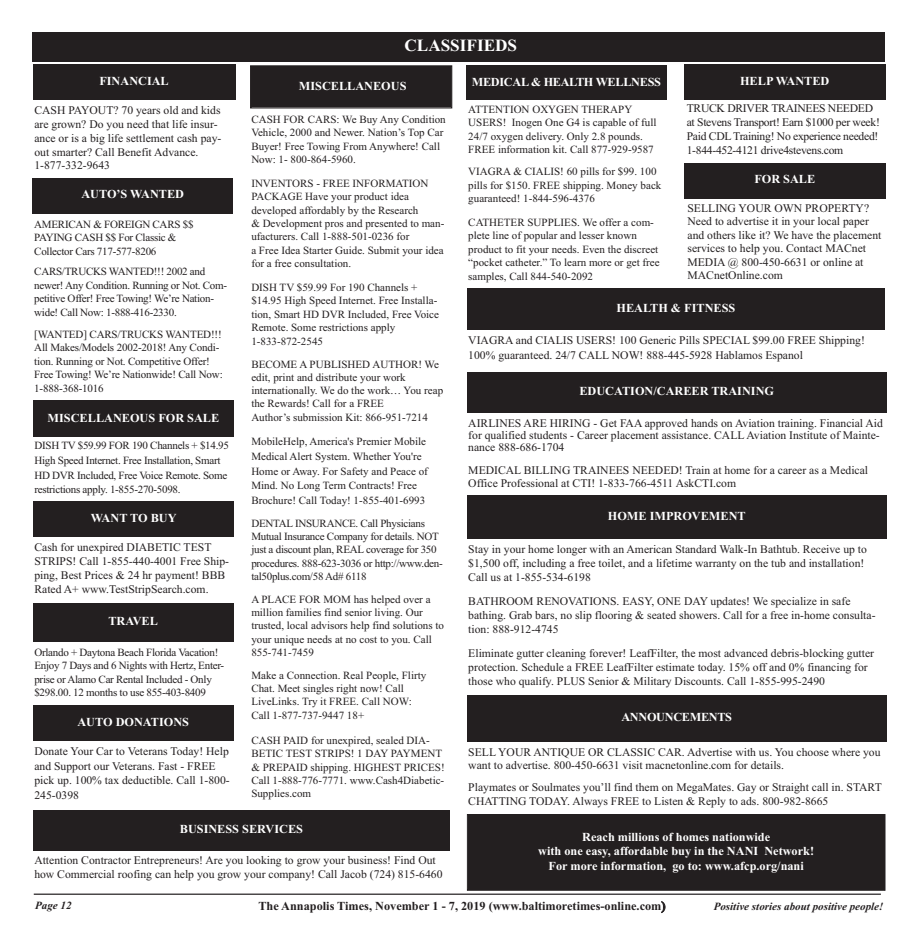
<style>
.page{position:relative;width:917px;height:947px;background:#fff}
.page>*{position:absolute;margin:0;border:0;box-sizing:border-box;transform-origin:0 0}
.t1{font:17.12px "Times New Roman PS Bold MT OTF";color:#fff}
.t2{font:12.25px/14.8px "Times New Roman PS Bold MT OTF";color:#fff;text-align:center}
.t3{font:700 12.25px "Times New Roman";color:#231f20}
.t4{font:12.25px "Times New Roman PS Bold MT OTF";letter-spacing:-.025em;color:#fff}
.t5{font:11.62px/14px "Times New Roman";color:#231f20}
.t6{font:11.62px/14px "Times New Roman";letter-spacing:-.025em;color:#231f20}
.t7{font:11px/13.5px "Times New Roman";color:#231f20}
.t8{font:11px/13.2px "Times New Roman";letter-spacing:-.025em;color:#231f20}
.t9{font:italic 700 11px "Times New Roman";color:#231f20}
.s1{font-family:"Times New Roman PS Bold MT OTF";font-weight:400}
</style>
<div class="page">
<div style="left:684px;top:64px;width:201px;height:36px;background:#231f20"></div>
<div style="left:251px;top:67px;width:200px;height:40px;background:#231f20"></div>
<div style="left:250px;top:65px;width:202px;height:43px;border:1px solid #231f20"></div>
<div style="left:32px;top:32px;width:852px;height:30px;background:#231f20"></div>
<div style="left:33px;top:501px;width:201px;height:36px;background:#231f20"></div>
<div style="left:467px;top:695px;width:419px;height:47px;background:#231f20"></div>
<div style="left:467px;top:372px;width:419px;height:41px;background:#231f20"></div>
<div style="left:467px;top:495px;width:419px;height:44px;background:#231f20"></div>
<div style="left:33px;top:603px;width:200px;height:39px;background:#231f20"></div>
<div style="left:33px;top:705px;width:200px;height:36px;background:#231f20"></div>
<hr style="left:34px;top:893px;width:846px;height:2px;background:#231f20">
<div style="left:466px;top:65px;width:200px;height:35px;background:#231f20"></div>
<div style="left:33px;top:810px;width:417px;height:40px;background:#231f20"></div>
<div style="left:684px;top:163px;width:201px;height:35px;background:#231f20"></div>
<div style="left:467px;top:289px;width:417px;height:41px;background:#231f20"></div>
<div style="left:32px;top:178px;width:201px;height:35px;background:#231f20"></div>
<div style="left:33px;top:64px;width:202px;height:36px;background:#231f20"></div>
<div style="left:33px;top:401px;width:201px;height:36px;background:#231f20"></div>
<div style="left:467px;top:815px;width:417px;height:75px;background:#231f20"></div>
<div style="left:467px;top:814px;width:418px;height:76px;border:1px solid #231f20"></div>
<p class="t2" style="left:99px;top:75px;width:71px">FINANCIAL</p>
<p class="t5" style="left:34px;top:104px;width:188px">CASH PAYOUT? 70 years old and kids are grown? Do you need that life insur&shy;ance or is a big life settlement cash pay&shy;out smarter? Call Benefit Advance.<br>1-877-332-9643</p>
<p class="t2" style="left:81px;top:188px;width:104px">AUTO’S WANTED</p>
<p class="t8" style="left:34px;top:218px;width:161px">AMERICAN &amp; FOREIGN CARS $$<br>PAYING CASH $$ For Classic &amp;<br>Collector Cars 717-577-8206</p>
<p class="t8" style="left:34px;top:266px;width:194px">CARS/TRUCKS WANTED!!! 2002 and newer! Any Condition. Running or Not. Com&shy;petitive Offer! Free Towing! We’re Nation&shy;wide! Call Now: 1-888-416-2330.</p>
<p class="t7" style="left:34px;top:328px;width:190px">[WANTED] CARS/TRUCKS WANTED!!!<br>All Makes/Models 2002-2018! Any Condi&shy;tion. Running or Not. Competitive Offer!<br>Free Towing! We’re Nationwide! Call Now:<br>1-888-368-1016</p>
<p class="t2" style="left:48px;top:411px;width:173px">MISCELLANEOUS FOR SALE</p>
<p class="t8" style="left:34px;top:439px;width:196px;line-height:14.8px">DISH TV $59.99 FOR 190 Channels + $14.95<br>High Speed Internet. Free Installation, Smart HD DVR Included, Free Voice Remote. Some restrictions apply. 1-855-270-5098.</p>
<p class="t2" style="left:91px;top:512px;width:87px">WANT TO BUY</p>
<p class="t5" style="left:34px;top:541px;width:196px">Cash for unexpired DIABETIC TEST STRIPS! Call 1-855-440-4001 Free Ship&shy;ping, Best Prices &amp; 24 hr payment! BBB Rated A+ www.TestStripSearch.com.</p>
<p class="t2" style="left:108px;top:615px;width:51px">TRAVEL</p>
<p class="t8" style="left:34px;top:647px;width:191px">Orlando + Daytona Beach Florida Vacation!<br>Enjoy 7 Days and 6 Nights with Hertz, Enter&shy;prise or Alamo Car Rental Included - Only $298.00. 12 months to use 855-403-8409</p>
<p class="t2" style="left:77px;top:716px;width:113px">AUTO DONATIONS</p>
<p class="t5" style="left:34px;top:745px;width:197px;line-height:14.8px">Donate Your Car to Veterans Today! Help and Support our Veterans. Fast - FREE pick up. 100% tax deductible. Call 1-800-<br>245-0398</p>
<p class="t1" style="left:404px;top:40px;width:114px">CLASSIFIEDS</p>
<p class="t2" style="left:299px;top:80px;width:109px">MISCELLANEOUS</p>
<p class="t4" style="left:471px;top:78px;width:191px">MEDICAL &amp; HEALTH WELLNESS</p>
<p class="t2" style="left:739px;top:75px;width:91px">HELP WANTED</p>
<p class="t7" style="left:251px;top:113px;width:196px">CASH FOR CARS: We Buy Any Condition Vehicle, 2000 and Newer. Nation’s Top Car Buyer! Free Towing From Anywhere! Call Now: 1- 800-864-5960.</p>
<p class="t7" style="left:251px;top:177px;width:194px">INVENTORS - FREE INFORMATION PACKAGE Have your product idea developed affordably by the Research<br>&amp; Development pros and presented to man&shy;ufacturers. Call 1-888-501-0236 for<br>a Free Idea Starter Guide. Submit your idea for a free consultation.</p>
<p class="t7" style="left:251px;top:281px;width:189px">DISH TV $59.99 For 190 Channels + $14.95 High Speed Internet. Free Installa&shy;tion, Smart HD DVR Included, Free Voice<br>Remote. Some restrictions apply<br>1-833-872-2545</p>
<p class="t7" style="left:251px;top:358px;width:193px">BECOME A PUBLISHED AUTHOR! We edit, print and distribute your work internationally. We do the work… You reap the Rewards! Call for a FREE<br>Author’s submission Kit: 866-951-7214</p>
<p class="t7" style="left:251px;top:435px;width:178px;line-height:14.8px">MobileHelp, America's Premier Mobile Medical Alert System. Whether You're Home or Away. For Safety and Peace of Mind. No Long Term Contracts! Free Brochure! Call Today! 1-855-401-6993</p>
<p class="t8" style="left:251px;top:518px;width:193px">DENTAL INSURANCE. Call Physicians Mutual Insurance Company for details. NOT just a discount plan, REAL coverage for 350 procedures. 888-623-3036 or http://www.den&shy;tal50plus.com/58 Ad# 6118</p>
<p class="t7" style="left:251px;top:594px;width:194px">A PLACE FOR MOM has helped over a million families find senior living. Our trusted, local advisors help find solutions to your unique needs at no cost to you. Call 855-741-7459</p>
<p class="t7" style="left:251px;top:669px;width:176px">Make a Connection. Real People, Flirty<br>Chat. Meet singles right now! Call<br>LiveLinks. Try it FREE. Call NOW:<br>Call 1-877-737-9447 18+</p>
<p class="t7" style="left:251px;top:735px;width:195px">CASH PAID for unexpired, sealed DIA-<br>BETIC TEST STRIPS! 1 DAY PAYMENT &amp; PREPAID shipping. HIGHEST PRICES!<br>Call 1-888-776-7771. www.Cash4Diabetic-<br>Supplies.com</p>
<p class="t6" style="left:686px;top:102px;width:194px">TRUCK DRIVER TRAINEES NEEDED at Stevens Transport! Earn $1000 per week!<br>Paid CDL Training! No experience needed!<br>1-844-452-4121 drive4stevens.com</p>
<p class="t7" style="left:468px;top:104px;width:190px">ATTENTION OXYGEN THERAPY USERS! Inogen One G4 is capable of full 24/7 oxygen delivery. Only 2.8 pounds.<br>FREE information kit. Call 877-929-9587</p>
<p class="t7" style="left:468px;top:166px;width:194px">VIAGRA &amp; CIALIS! 60 pills for $99. 100 pills for $150. FREE shipping. Money back guaranteed! 1-844-596-4376</p>
<p class="t7" style="left:468px;top:216px;width:193px">CATHETER SUPPLIES. We offer a com&shy;plete line of popular and lesser known product to fit your needs. Even the discreet “pocket catheter.” To learn more or get free samples, Call 844-540-2092</p>
<p class="t2" style="left:616px;top:302px;width:120px">HEALTH &amp; FITNESS</p>
<p class="t5" style="left:468px;top:334px;width:398px;line-height:14.8px">VIAGRA and CIALIS USERS! 100 Generic Pills SPECIAL $99.00 FREE Shipping!<br>100% guaranteed. 24/7 CALL NOW! 888-445-5928 Hablamos Espanol</p>
<p class="t2" style="left:754px;top:173px;width:62px">FOR SALE</p>
<p class="t5" style="left:687px;top:202px;width:195px;line-height:13.5px">SELLING YOUR OWN PROPERTY?<br>Need to advertise it in your local paper and others like it? We have the placement services to help you. Contact MACnet<br>MEDIA @ 800-450-6631 or online at<br>MACnetOnline.com</p>
<p class="t2" style="left:579px;top:385px;width:196px">EDUCATION/CAREER TRAINING</p>
<p class="t5" style="left:468px;top:418px;width:416px;line-height:12.2px">AIRLINES ARE HIRING - Get FAA approved hands on Aviation training. Financial Aid for qualified students - Career placement assistance. CALL Aviation Institute of Mainte&shy;nance 888-686-1704</p>
<p class="t5" style="left:468px;top:465px;width:401px;line-height:12.2px">MEDICAL BILLING TRAINEES NEEDED! Train at home for a career as a Medical<br>Office Professional at CTI! 1-833-766-4511 AskCTI.com</p>
<p class="t2" style="left:607px;top:510px;width:139px">HOME IMPROVEMENT</p>
<p class="t5" style="left:468px;top:543px;width:400px">Stay in your home longer with an American Standard Walk-In Bathtub. Receive up to $1,500 off, including a free toilet, and a lifetime warranty on the tub and installation!<br>Call us at 1-855-534-6198</p>
<p class="t5" style="left:468px;top:595px;width:408px">BATHROOM RENOVATIONS. EASY, ONE DAY updates! We specialize in safe bathing. Grab bars, no slip flooring &amp; seated showers. Call for a free in-home consulta&shy;tion: 888-912-4745</p>
<p class="t5" style="left:468px;top:647px;width:407px">Eliminate gutter cleaning forever! LeafFilter, the most advanced debris-blocking gutter protection. Schedule a FREE LeafFilter estimate today. 15% off and 0% financing for those who qualify. PLUS Senior &amp; Military Discounts. Call 1-855-995-2490</p>
<p class="t4" style="left:621px;top:713px;width:112px">ANNOUNCEMENTS</p>
<p class="t5" style="left:468px;top:746px;width:413px;line-height:13.5px">SELL YOUR ANTIQUE OR CLASSIC CAR. Advertise with us. You choose where you want to advertise. 800-450-6631 visit macnetonline.com for details.</p>
<p class="t5" style="left:468px;top:781px;width:415px;line-height:13.5px">Playmates or Soulmates you’ll find them on MegaMates. Gay or Straight call in. START<br>CHATTING TODAY. Always FREE to Listen &amp; Reply to ads. 800-982-8665</p>
<p class="t2" style="left:180px;top:823px;width:125px">BUSINESS SERVICES</p>
<p class="t5" style="left:34px;top:855px;width:409px">Attention Contractor Entrepreneurs! Are you looking to grow your business! Find Out how Commercial roofing can help you grow your company! Call Jacob (724) 815-6460</p>
<p class="t2" style="left:538px;top:830px;width:277px">Reach millions of homes nationwide<br>with one easy, affordable buy in the NANI Network!<br>For more information, go to: www.afcp.org/nani</p>
<p class="t9" style="left:35px;top:898px;width:38px">Page 12</p>
<p class="t3" style="left:258px;top:898px;width:408px">The Annapolis Times, <span class="s1">November 1 - 7, 2019</span> (www.baltimoretimes-online.com)</p>
<p class="t9" style="left:713px;top:899px;width:171px">Positive stories about positive people!</p>
</div>
